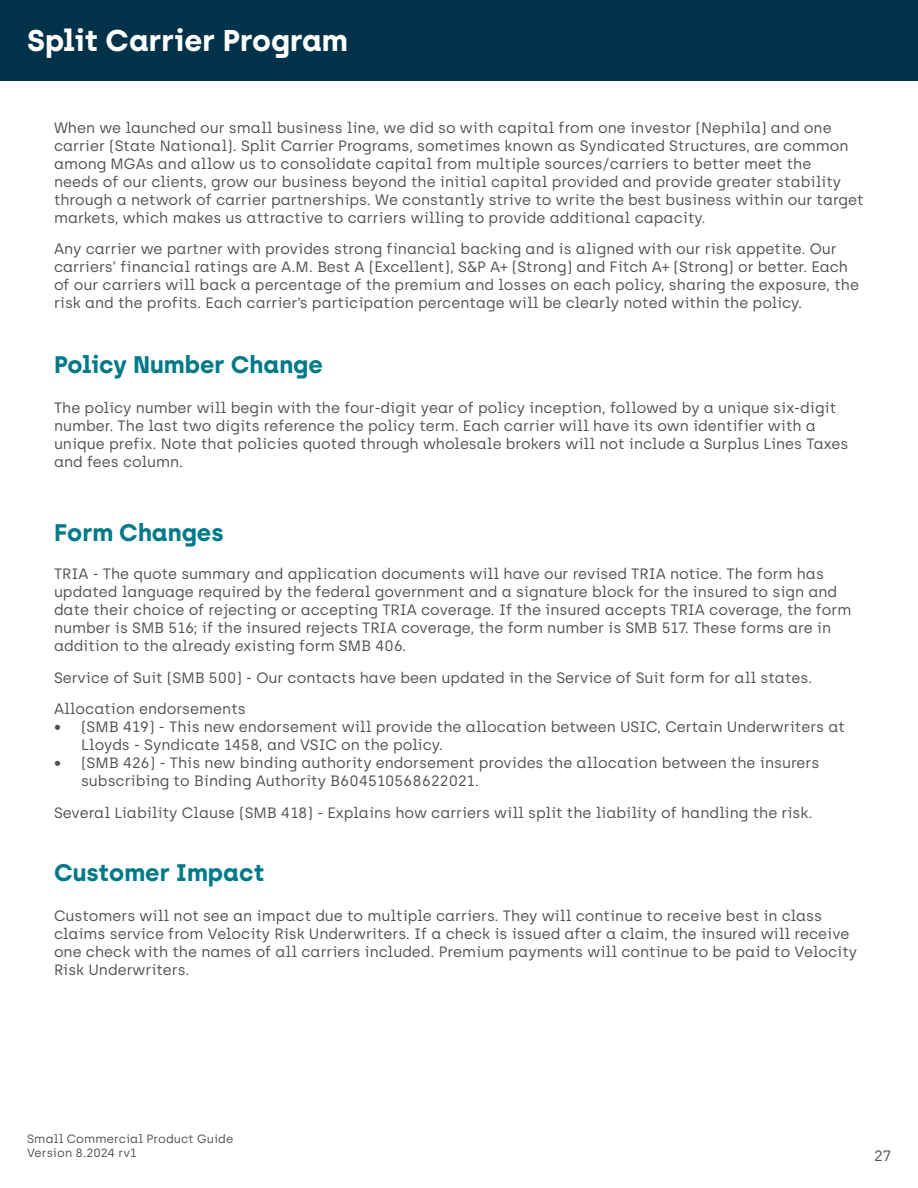
<style>
.page{position:relative;width:918px;height:1188px;background:#fff}
.page>*{position:absolute;margin:0;border:0;box-sizing:border-box;transform-origin:0 0}
.VR_Heading{font:700 30px "Archia";color:#fff}
.VR_Subtitle{font:700 24px "Archia";color:#007a89}
.Body{font:15px/18px "Archia";color:#4e5054}
.t1{font:12px/14.4px "Archia";letter-spacing:.005em;color:#4e5054}
</style>
<div class="page">
<div style="left:0;top:0;width:918px;height:81px;background:#003349"></div>
<p class="VR_Heading" style="left:27px;top:22px;width:323px">Split Carrier Program</p>
<p class="Body" style="left:54px;top:118px;width:811px">When we launched our small business line, we did so with capital from one investor (Nephila) and one carrier (State National). Split Carrier Programs, sometimes known as Syndicated Structures, are common among MGAs and allow us to consolidate capital from multiple sources/carriers to better meet the<br>needs of our clients, grow our business beyond the initial capital provided and provide greater stability through a network of carrier partnerships. We constantly strive to write the best business within our target markets, which makes us attractive to carriers willing to provide additional capacity.</p>
<p class="Body" style="left:54px;top:240px;width:806px">Any carrier we partner with provides strong financial backing and is aligned with our risk appetite. Our carriers’ financial ratings are A.M. Best A (Excellent), S&amp;P A+ (Strong) and Fitch A+ (Strong) or better. Each of our carriers will back a percentage of the premium and losses on each policy, sharing the exposure, the risk and the profits. Each carrier’s participation percentage will be clearly noted within the policy.</p>
<p class="VR_Subtitle" style="left:54px;top:350px;width:270px">Policy Number Change</p>
<p class="Body" style="left:54px;top:399px;width:796px">The policy number will begin with the four-digit year of policy inception, followed by a unique six-digit number. The last two digits reference the policy term. Each carrier will have its own identifier with a unique prefix. Note that policies quoted through wholesale brokers will not include a Surplus Lines Taxes and fees column.</p>
<p class="VR_Subtitle" style="left:54px;top:518px;width:171px">Form Changes</p>
<p class="Body" style="left:54px;top:565px;width:799px">TRIA - The quote summary and application documents will have our revised TRIA notice. The form has updated language required by the federal government and a signature block for the insured to sign and date their choice of rejecting or accepting TRIA coverage. If the insured accepts TRIA coverage, the form number is SMB 516; if the insured rejects TRIA coverage, the form number is SMB 517. These forms are in addition to the already existing form SMB 406.</p>
<p class="Body" style="left:54px;top:668px;width:760px">Service of Suit (SMB 500) - Our contacts have been updated in the Service of Suit form for all states.</p>
<p class="Body" style="left:54px;top:700px;width:193px">Allocation endorsements</p>
<p class="Body" style="left:81px;top:718px;width:765px;text-indent:-27px">• (SMB 419) - This new endorsement will provide the allocation between USIC, Certain Underwriters at<br>Lloyds - Syndicate 1458, and VSIC on the policy.</p>
<p class="Body" style="left:81px;top:754px;width:740px;text-indent:-27px">• (SMB 426) - This new binding authority endorsement provides the allocation between the insurers subscribing to Binding Authority B604510568622021.</p>
<p class="Body" style="left:54px;top:803px;width:760px">Several Liability Clause (SMB 418) - Explains how carriers will split the liability of handling the risk.</p>
<p class="VR_Subtitle" style="left:54px;top:858px;width:212px">Customer Impact</p>
<p class="Body" style="left:54px;top:907px;width:805px">Customers will not see an impact due to multiple carriers. They will continue to receive best in class claims service from Velocity Risk Underwriters. If a check is issued after a claim, the insured will receive one check with the names of all carriers included. Premium payments will continue to be paid to Velocity Risk Underwriters.</p>
<p class="t1" style="left:27px;top:1131px;width:208px">Small Commercial Product Guide<br>Version 8.2024 rv1</p>
<p class="Body" style="left:874px;top:1146px;width:18px">27</p>
</div>
